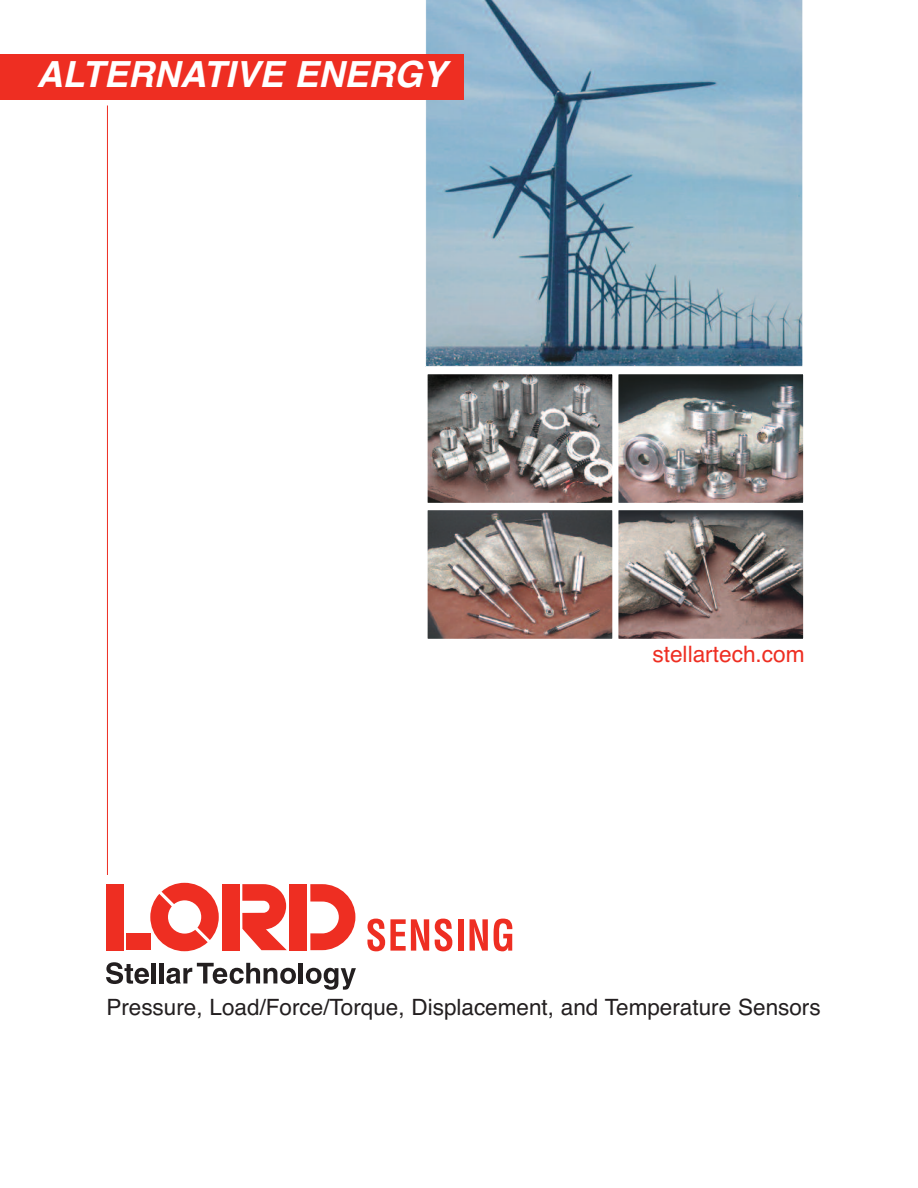
<style>
.page{position:relative;width:918px;height:1188px;background:#fff}
.page>*{position:absolute;margin:0;border:0;box-sizing:border-box;transform-origin:0 0}
.t1{font:italic 700 36px "Helvetica";color:#fff}
.t2{font:22.65px "Helvetica";color:#ee2e22}
.t3{font:22.5px "Helvetica";color:#231f20}
.s1{color:#ee2e22}
</style>
<div class="page">
<svg style="left:367px;top:919px;width:62px;height:32px"></svg>
<svg style="left:435px;top:919px;width:17px;height:32px"></svg>
<div style="left:458px;top:919px;width:5px;height:32px;background:#ee2e22"></div>
<svg style="left:470px;top:919px;width:18px;height:32px"></svg>
<svg style="left:494px;top:919px;width:18px;height:32px"></svg>
<svg style="left:150px;top:883px;width:69px;height:68px"></svg>
<div style="left:106px;top:884px;width:17px;height:66px;background:#ee2e22"></div>
<div style="left:222px;top:884px;width:17px;height:66px;background:#ee2e22"></div>
<div style="left:290px;top:884px;width:17px;height:66px;background:#ee2e22"></div>
<svg style="left:242px;top:884px;width:45px;height:66px"></svg>
<div style="left:127px;top:934px;width:24px;height:16px;background:#ee2e22"></div>
<svg style="left:310px;top:884px;width:45px;height:66px"></svg>
<svg style="left:106px;top:962px;width:43px;height:22px"></svg>
<hr style="left:152px;top:963px;width:4px;height:20px;background:#231f20">
<hr style="left:160px;top:963px;width:4px;height:20px;background:#231f20">
<svg style="left:166px;top:963px;width:130px;height:21px"></svg>
<hr style="left:299px;top:963px;width:4px;height:20px;background:#231f20">
<svg style="left:306px;top:968px;width:50px;height:22px"></svg>
<img style="left:429px;top:375px;width:182px;height:127px">
<div style="left:427px;top:373px;width:186px;height:131px;border:1px solid #fff"></div>
<img style="left:620px;top:375px;width:182px;height:127px">
<div style="left:618px;top:373px;width:186px;height:131px;border:1px solid #fff"></div>
<img style="left:429px;top:511px;width:182px;height:127px">
<div style="left:427px;top:509px;width:186px;height:131px;border:1px solid #fff"></div>
<img style="left:620px;top:511px;width:182px;height:127px">
<div style="left:618px;top:509px;width:186px;height:131px;border:1px solid #fff"></div>
<svg style="left:425px;top:0;width:378px;height:367px;background:#8babbf"></svg>
<div style="left:0;top:54px;width:463px;height:45px;background:#ee2e22"></div>
<hr style="left:107px;top:105px;width:1px;height:770px;background:#ee2e22">
<h1 class="t1" style="left:37px;top:54px;width:424px">ALTERNATIVE ENERGY<span class="s1">•</span></h1>
<p class="t2" style="left:652px;top:641px;width:154px">stellartech.com</p>
<p class="t3" style="left:106px;top:995px;width:716px">Pressure, Load/Force/Torque, Displacement, and Temperature Sensors</p>
</div>
